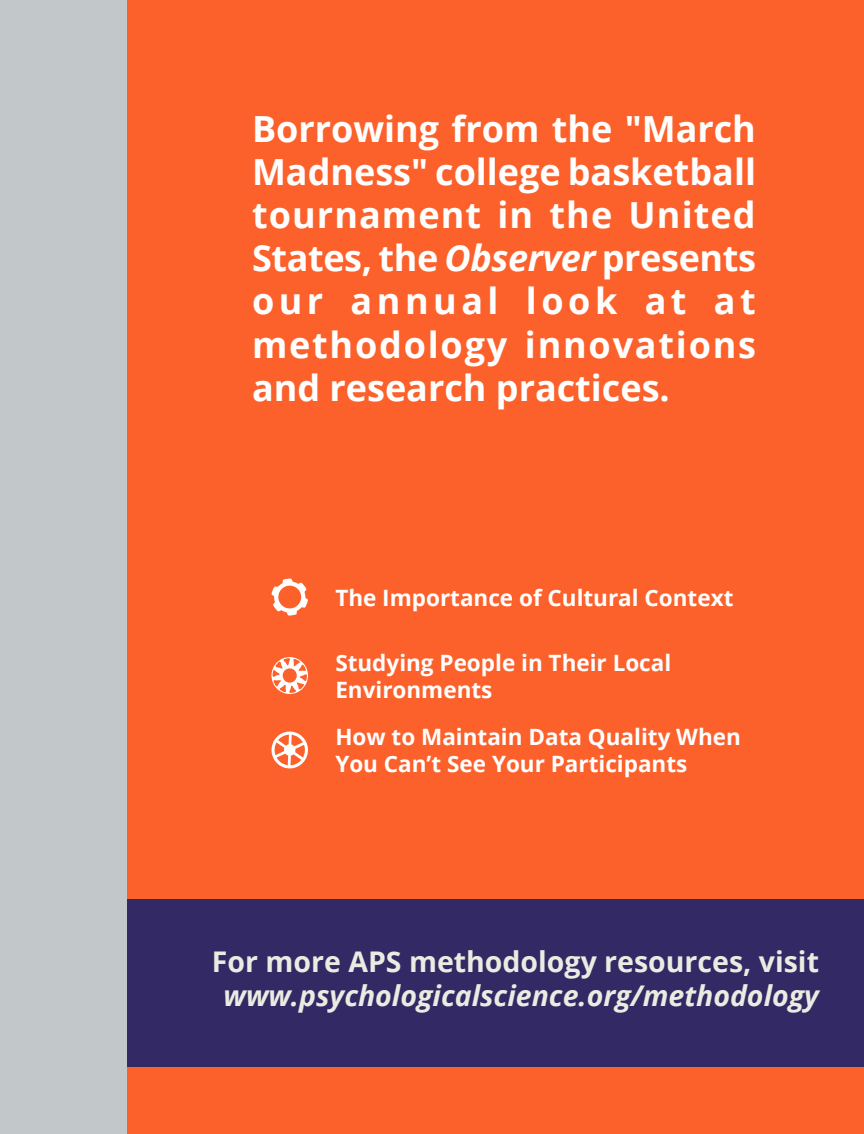
<style>
.page{position:relative;width:864px;height:1134px;background:#fff}
.page>*{position:absolute;margin:0;border:0;box-sizing:border-box;transform-origin:0 0}
.t1{font:700 36px/43.2px "Open Sans";letter-spacing:.05em;color:#fff;text-align:justify}
.t2{font:italic 700 28.5px "Open Sans";color:#ebebe1}
.t3{font:700 28.5px "Open Sans";color:#ebebe1}
.t4{font:700 22.5px/27px "Open Sans";color:#fff}
.s1{font-style:italic}
</style>
<div class="page">
<div style="left:127px;top:0;width:737px;height:1134px;background:#fd612b"></div>
<div style="left:127px;top:899px;width:737px;height:167px;background:#322965"></div>
<svg style="left:272px;top:578px;width:36px;height:38px"></svg>
<svg style="left:271px;top:657px;width:37px;height:37px"></svg>
<svg style="left:271px;top:731px;width:37px;height:38px"></svg>
<p class="t1" style="left:252px;top:106px;width:506px">Borrowing from the "March Madness" college basketball tournament in the United States, the <span class="s1">Observer</span> presents our annual look at at methodology innovations and research practices.</p>
<p class="t4" style="left:335px;top:583px;width:400px">The Importance of Cultural Context</p>
<p class="t4" style="left:335px;top:648px;width:337px">Studying People in Their Local<br>Environments</p>
<p class="t4" style="left:335px;top:723px;width:407px">How to Maintain Data Quality When<br>You Can’t See Your Participants</p>
<p class="t3" style="left:212px;top:941px;width:609px">For more APS methodology resources, visit</p>
<p class="t2" style="left:224px;top:975px;width:597px">www.psychologicalscience.org/methodology</p>
</div>
